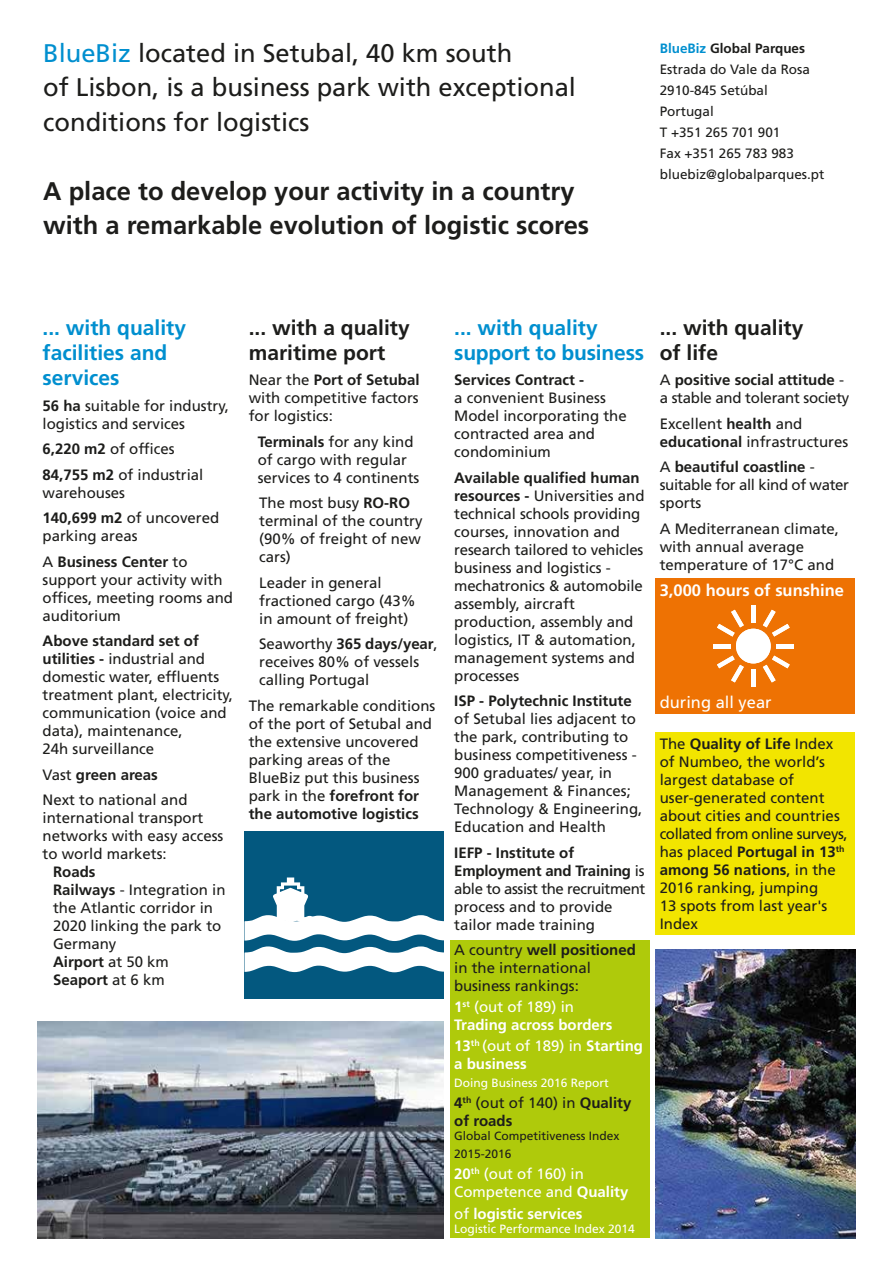
<style>
.page{position:relative;width:893px;height:1263px;background:#fff}
.page>*{position:absolute;margin:0;border:0;box-sizing:border-box;transform-origin:0 0}
.t1{font:25.5px/34.5px "Frutiger LT Std";color:#1d1d1b}
.t2{font:700 25.5px/34.5px "Frutiger LT Std";color:#1d1d1b}
.t3{font:700 21px/25.2px "Frutiger LT Std";color:#008fcf}
.t4{font:700 21px/25.2px "Frutiger LT Std";color:#1d1d1b}
.t5{font:700 16.5px "Frutiger LT Std";color:#fff}
.t6{font:16.5px "Frutiger LT Std";color:#fff}
.t7{font:15px/18px "Frutiger LT Std";color:#1d1d1b}
.t8{font:700 15px/18px "Frutiger LT Std";color:#fff}
.t9{font:700 15px/18px "Frutiger LT Std";color:#1d1d1b}
.t10{font:15px/18px "Frutiger LT Std";letter-spacing:-.025em;color:#1d1d1b}
.t11{font:15px/18px "Frutiger LT Std";letter-spacing:-.02em;color:#1d1d1b}
.t12{font:15px/18px "Frutiger LT Std";color:#fff}
.t13{font:13.5px/21px "Frutiger LT Std";color:#1d1d1b}
.t14{font:12px "Frutiger LT Std";color:#fff}
.t15{font:12px/18px "Frutiger LT Std";color:#1d1d1b}
.s1{color:#008fcf}
.s2{font-weight:700;color:#008fcf}
.s3{font-weight:700}
.s4{font-weight:400}
</style>
<div class="page">
<img style="left:38px;top:1021px;width:406px;height:217px">
<div style="left:450px;top:941px;width:200px;height:297px;background:#afca0b"></div>
<div style="left:655px;top:578px;width:200px;height:136px;background:#ee7203"></div>
<div style="left:244px;top:831px;width:200px;height:168px;background:#03587f"></div>
<svg style="left:244px;top:877px;width:200px;height:95px"></svg>
<hr style="left:751px;top:605px;width:4px;height:18px;background:#fff">
<svg style="left:717px;top:610px;width:27px;height:26px"></svg>
<hr style="left:713px;top:644px;width:17px;height:4px;background:#fff">
<svg style="left:717px;top:656px;width:27px;height:26px"></svg>
<hr style="left:751px;top:669px;width:4px;height:18px;background:#fff">
<svg style="left:763px;top:656px;width:27px;height:26px"></svg>
<hr style="left:776px;top:644px;width:18px;height:4px;background:#fff">
<svg style="left:763px;top:610px;width:27px;height:26px"></svg>
<div style="left:736px;top:629px;width:35px;height:34px;background:#fff;border-radius:50%"></div>
<div style="left:655px;top:733px;width:200px;height:202px;background:#f2e500"></div>
<img style="left:655px;top:949px;width:200px;height:289px">
<h1 class="t1" style="left:43px;top:36px;width:534px"><span class="s1">BlueBiz</span> located in Setubal, 40 km south<br>of Lisbon, is a business park with exceptional conditions for logistics</h1>
<h1 class="t2" style="left:43px;top:174px;width:548px">A place to develop your activity in a country with a remarkable evolution of logistic scores</h1>
<p class="t13" style="left:660px;top:38px;width:166px"><span class="s2">BlueBiz</span> <span class="s3">Global Parques<br></span>Estrada do Vale da Rosa<br>2910-845 Setúbal<br>Portugal<br>T +351 265 701 901<br>Fax +351 265 783 983 bluebiz@globalparques.pt</p>
<h2 class="t3" style="left:43px;top:315px;width:145px">... with quality facilities and services</h2>
<p class="t7" style="left:43px;top:396px;width:188px"><span class="s3">56 ha</span> suitable for industry, logistics and services</p>
<p class="t7" style="left:43px;top:436px;width:162px;line-height:25.5px"><span class="s3">6,220 m2</span> of offices<br><span class="s3">84,755 m2</span> of industrial</p>
<p class="t7" style="left:43px;top:480px;width:178px;line-height:25.5px">warehouses<br><span class="s3">140,699 m2</span> of uncovered</p>
<p class="t7" style="left:43px;top:523px;width:147px;line-height:25.5px">parking areas<br>A <span class="s3">Business Center</span> to</p>
<p class="t7" style="left:43px;top:570px;width:192px">support your activity with offices, meeting rooms and auditorium</p>
<p class="t7" style="left:43px;top:632px;width:192px"><span class="s3">Above standard set of utilities -</span> industrial and domestic water, effluents treatment plant, electricity, communication (voice and data), maintenance,<br>24h surveillance</p>
<p class="t7" style="left:43px;top:762px;width:147px;line-height:25.5px">Vast <span class="s3">green areas<br></span>Next to national and</p>
<p class="t7" style="left:43px;top:809px;width:182px">international transport networks with easy access to world markets:</p>
<p class="t7" style="left:53px;top:863px;width:174px"><span class="s3">Roads<br>Railways</span> - Integration in the Atlantic corridor in<br>2020 linking the park to<br>Germany<br><span class="s3">Airport</span> at 50 km<br><span class="s3">Seaport</span> at 6 km</p>
<h2 class="t4" style="left:249px;top:315px;width:163px">... with a quality maritime port</h2>
<p class="t7" style="left:249px;top:371px;width:172px;text-align:justify">Near the <span class="s3">Port of Setubal </span>with competitive factors for logistics:</p>
<p class="t7" style="left:258px;top:433px;width:163px"><span class="s3">Terminals</span> for any kind of cargo with regular services to 4 continents</p>
<p class="t7" style="left:259px;top:494px;width:165px">The most busy <span class="s3">RO-RO </span>terminal of the country (90% of freight of new cars)</p>
<p class="t7" style="left:259px;top:574px;width:158px">Leader in general fractioned cargo (43% in amount of freight)</p>
<p class="t7" style="left:259px;top:635px;width:180px">Seaworthy <span class="s3">365 days/year</span>, receives 80% of vessels calling Portugal</p>
<p class="t7" style="left:249px;top:697px;width:188px">The remarkable conditions of the port of Setubal and the extensive uncovered parking areas of the<br>BlueBiz put this business park in the <span class="s3">forefront for the automotive logistics</span></p>
<h2 class="t3" style="left:454px;top:315px;width:191px">... with quality support to business</h2>
<p class="t9" style="left:454px;top:371px;width:132px">Services Contract -</p>
<p class="t7" style="left:454px;top:389px;width:174px">a convenient Business<br>Model incorporating the contracted area and condominium</p>
<p class="t7" style="left:454px;top:469px;width:192px"><span class="s3">Available qualified human resources -</span> Universities and technical schools providing courses, innovation and research tailored to vehicles business and logistics - mechatronics &amp; automobile assembly, aircraft production, assembly and logistics, IT &amp; automation, management systems and processes</p>
<p class="t9" style="left:454px;top:692px;width:179px">ISP - Polytechnic Institute</p>
<p class="t7" style="left:454px;top:710px;width:190px">of Setubal lies adjacent to the park, contributing to business competitiveness -<br>900 graduates/ year, in<br>Management &amp; Finances;<br>Technology &amp; Engineering,<br>Education and Health</p>
<p class="t7" style="left:454px;top:844px;width:193px"><span class="s3">IEFP - Institute of<br>Employment and Training</span> is able to assist the recruitment process and to provide tailor made training</p>
<p class="t7" style="left:454px;top:941px;width:183px">A country <span class="s3">well positioned </span>in the international business rankings:</p>
<p class="t8" style="left:454px;top:997px;width:160px">1<sup>st</sup> <span class="s4">(out of 189) in<br></span>Trading across borders</p>
<p class="t8" style="left:454px;top:1036px;width:190px">13<sup>th</sup> <span class="s4">(out of 189) in</span> Starting a business</p>
<p class="t14" style="left:454px;top:1075px;width:156px">Doing Business 2016 Report</p>
<p class="t9" style="left:454px;top:1093px;width:179px">4<sup>th</sup> <span class="s4">(out of 140) in</span> Quality of roads</p>
<p class="t15" style="left:454px;top:1127px;width:167px">Global Competitiveness Index<br>2015-2016</p>
<p class="t12" style="left:454px;top:1165px;width:176px"><span class="s3">20</span><sup>th</sup> (out of 160) in<br>Competence and <span class="s3">Quality</span></p>
<p class="t8" style="left:454px;top:1204px;width:130px"><span class="s4">of</span> logistic services</p>
<p class="t14" style="left:454px;top:1222px;width:182px">Logistic Performance Index 2014</p>
<h2 class="t4" style="left:660px;top:315px;width:145px">... with quality of life</h2>
<p class="t11" style="left:660px;top:371px;width:191px">A <span class="s3">positive social attitude</span> - a stable and tolerant society</p>
<p class="t7" style="left:660px;top:415px;width:190px">Excellent <span class="s3">health</span> and <span class="s3">educational</span> infrastructures</p>
<p class="t10" style="left:660px;top:458px;width:191px">A <span class="s3">beautiful coastline</span> - suitable for all kind of water sports</p>
<p class="t7" style="left:660px;top:520px;width:181px">A Mediterranean climate, with annual average temperature of 17°C and</p>
<p class="t5" style="left:660px;top:581px;width:186px">3,000 hours of sunshine</p>
<p class="t6" style="left:660px;top:692px;width:113px">during all year</p>
<p class="t7" style="left:660px;top:735px;width:189px">The <span class="s3">Quality of Life</span> Index of Numbeo, the world’s largest database of user-generated content about cities and countries collated from online surveys, has placed <span class="s3">Portugal in 13</span><sup>th </sup><span class="s3">among 56 nations</span>, in the<br>2016 ranking, jumping<br>13 spots from last year's<br>Index</p>
</div>
